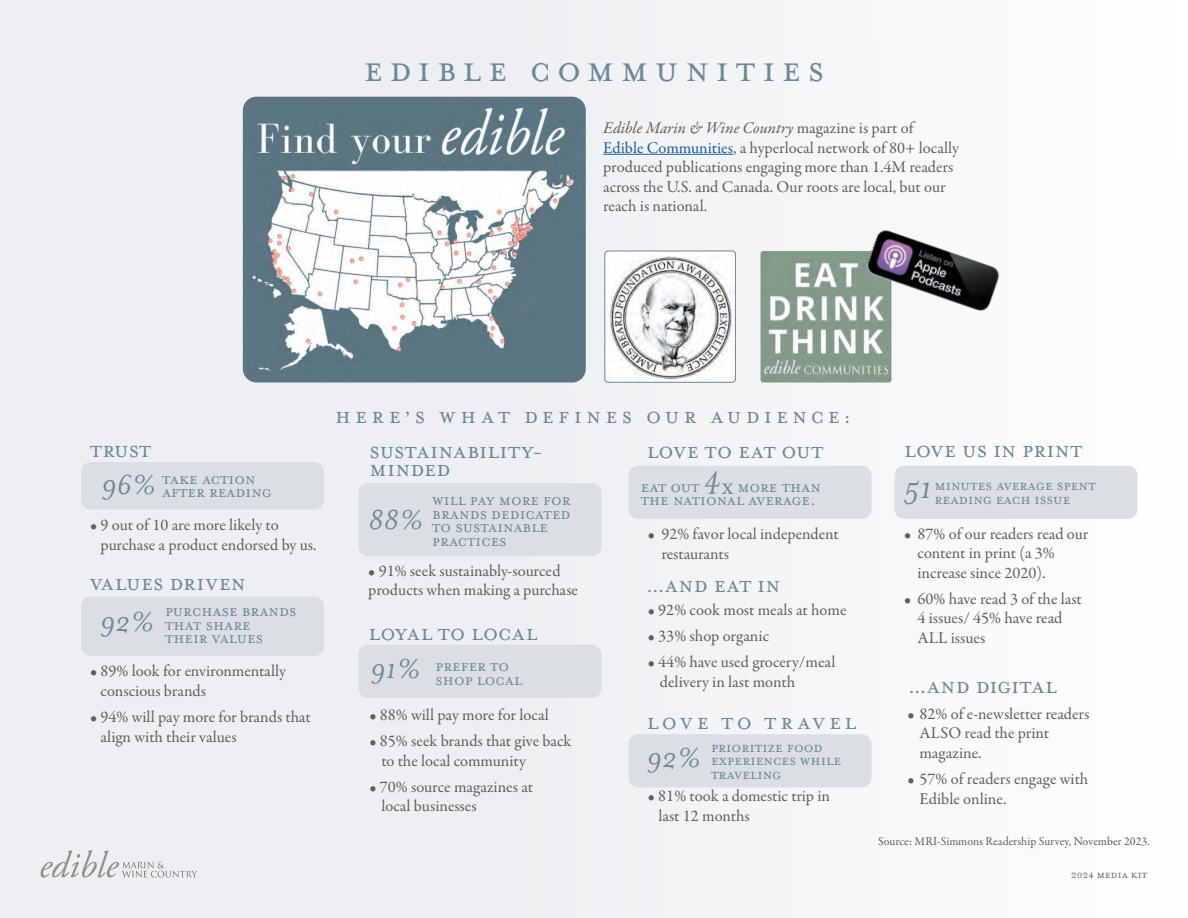
<style>
.page{position:relative;width:1188px;height:918px;background:#edeff2}
.page>*{position:absolute;margin:0;border:0;box-sizing:border-box;transform-origin:0 0}
.Subheads_17_MrsEav_RomPetCap{font:40.5px "Mrs Eaves Petite Caps OT";letter-spacing:.16em;color:#6d8898}
.Body_Text_11_14_GarPremier_Drk_Grey{font:italic 34.5px "Mrs Eaves OT";color:#6d8898}
.Body_Text_11_14_GarPremier_Drk_Grey-2{font:italic 31.5px "Mrs Eaves OT";color:#6d8898}
.capsule_heads{font:25.5px/18px "Mrs Eaves Petite Caps OT";letter-spacing:.01em;color:#6d8898}
.Subheads_17_MrsEav_RomPetCap-2{font:25.5px "Mrs Eaves Petite Caps OT";letter-spacing:.165em;color:#6d8898}
.capsule_heads-2{font:25.5px "Mrs Eaves Petite Caps OT";letter-spacing:.15em;color:#6d8898}
.Body_Text_11_14_GarPremier_Drk_Grey-3{font:18px/13.5px "Mrs Eaves All Small Caps OT";color:#6d8898}
.Body_Text_11_14_GarPremier_Drk_Grey-4{font:16.5px/19.5px "Garamond Premr Pro";color:#5e5e5a}
.Body_Text_11_14_GarPremier_Drk_Grey-5{font:16.5px/13.5px "Mrs Eaves All Small Caps OT";color:#6d8898}
.t1{font:12px "Garamond Premr Pro";color:#5e5e5a}
.t2{font:12px "Mrs Eaves All Small Caps OT";letter-spacing:.01em;color:#6a6a67}
.s1{font-style:italic}
.s2{color:#175d9e}
.s3{font-family:"Mrs Eaves OT";font-style:italic;font-size:31.5px}
</style>
<div class="page">
<div style="left:462px;top:0;width:726px;height:918px;background:#f6f7f9"></div>
<svg style="left:41px;top:850px;width:156px;height:27px"></svg>
<hr style="left:603px;top:154px;width:130px;height:1px;background:#175d9e">
<div style="left:81px;top:462px;width:243px;height:48px;background:#dbdfe3;border-radius:10px"></div>
<div style="left:358px;top:483px;width:244px;height:73px;background:#dbdfe3;border-radius:10px"></div>
<div style="left:81px;top:597px;width:243px;height:59px;background:#dbdfe3;border-radius:10px"></div>
<div style="left:358px;top:645px;width:244px;height:53px;background:#dbdfe3;border-radius:10px"></div>
<img style="left:243px;top:97px;width:343px;height:285px">
<img style="left:760px;top:251px;width:132px;height:132px">
<img style="left:863px;top:230px;width:136px;height:87px">
<div style="left:895px;top:466px;width:243px;height:53px;background:#dbdfe3;border-radius:10px"></div>
<div style="left:629px;top:466px;width:243px;height:53px;background:#dbdfe3;border-radius:10px"></div>
<div style="left:629px;top:734px;width:243px;height:53px;background:#dbdfe3;border-radius:10px"></div>
<img style="left:605px;top:251px;width:130px;height:131px">
<div style="left:605px;top:251px;width:131px;height:131px;border:1px solid #6d8898;border-radius:3px"></div>
<p class="Subheads_17_MrsEav_RomPetCap" style="left:364px;top:46px;width:462px">EDIBLE COMMUNITIES</p>
<p class="Body_Text_11_14_GarPremier_Drk_Grey-4" style="left:603px;top:119px;width:357px"><span class="s1">Edible Marin &amp; Wine Country</span> magazine is part of<br><span class="s2">Edible Communities</span>, a hyperlocal network of 80+ locally produced publications engaging more than 1.4M readers across the U.S. and Canada. Our roots are local, but our reach is national.</p>
<p class="capsule_heads" style="left:90px;top:441px;width:63px">TRUST</p>
<p class="Body_Text_11_14_GarPremier_Drk_Grey-3" style="left:162px;top:472px;width:111px;text-indent:-61px"><span class="s3">96%</span> take action after reading</p>
<p class="Body_Text_11_14_GarPremier_Drk_Grey-4" style="left:100px;top:516px;width:218px;text-indent:-10px">• 9 out of 10 are more likely to purchase a product endorsed by us.</p>
<p class="capsule_heads" style="left:90px;top:574px;width:157px">VALUES DRIVEN</p>
<p class="Body_Text_11_14_GarPremier_Drk_Grey-2" style="left:100px;top:605px;width:56px">92%</p>
<p class="Body_Text_11_14_GarPremier_Drk_Grey-3" style="left:165px;top:605px;width:133px">purchase brands that share their values</p>
<p class="Body_Text_11_14_GarPremier_Drk_Grey-4" style="left:100px;top:662px;width:187px;text-indent:-10px">• 89% look for environmentally conscious brands</p>
<p class="Body_Text_11_14_GarPremier_Drk_Grey-4" style="left:100px;top:708px;width:212px;text-indent:-10px">• 94% will pay more for brands that align with their values</p>
<p class="Subheads_17_MrsEav_RomPetCap-2" style="left:335px;top:402px;width:518px">HERE’S WHAT DEFINES OUR AUDIENCE:</p>
<p class="capsule_heads" style="left:370px;top:442px;width:175px">SUSTAINABILITY-<br>MINDED</p>
<p class="Body_Text_11_14_GarPremier_Drk_Grey-3" style="left:432px;top:493px;width:140px">will pay more for brands dedicated to sustainable practices</p>
<p class="Body_Text_11_14_GarPremier_Drk_Grey-2" style="left:368px;top:503px;width:56px">88%</p>
<p class="Body_Text_11_14_GarPremier_Drk_Grey-4" style="left:368px;top:561px;width:211px">• 91% seek sustainably-sourced products when making a purchase</p>
<p class="capsule_heads" style="left:369px;top:623px;width:170px">LOYAL TO LOCAL</p>
<p class="Body_Text_11_14_GarPremier_Drk_Grey-2" style="left:370px;top:652px;width:52px">91%</p>
<p class="Body_Text_11_14_GarPremier_Drk_Grey-3" style="left:436px;top:659px;width:88px">prefer to shop local</p>
<p class="Body_Text_11_14_GarPremier_Drk_Grey-4" style="left:369px;top:705px;width:181px">• 88% will pay more for local</p>
<p class="Body_Text_11_14_GarPremier_Drk_Grey-4" style="left:381px;top:731px;width:192px;text-indent:-12px">• 85% seek brands that give back to the local community</p>
<p class="Body_Text_11_14_GarPremier_Drk_Grey-4" style="left:381px;top:777px;width:153px;text-indent:-12px">• 70% source magazines at local businesses</p>
<p class="capsule_heads" style="left:647px;top:442px;width:178px">LOVE TO EAT OUT</p>
<p class="Body_Text_11_14_GarPremier_Drk_Grey" style="left:704px;top:459px;width:31px">4<sub>x</sub></p>
<p class="Body_Text_11_14_GarPremier_Drk_Grey-3" style="left:641px;top:480px;width:182px;text-align:right">more than<br>the national average.</p>
<p class="Body_Text_11_14_GarPremier_Drk_Grey-3" style="left:641px;top:480px;width:60px">Eat out</p>
<p class="Body_Text_11_14_GarPremier_Drk_Grey-4" style="left:661px;top:524px;width:179px;text-indent:-13px">• 92% favor local independent restaurants</p>
<p class="capsule_heads" style="left:647px;top:576px;width:135px">…AND EAT IN</p>
<p class="Body_Text_11_14_GarPremier_Drk_Grey-4" style="left:648px;top:600px;width:200px">• 92% cook most meals at home</p>
<p class="Body_Text_11_14_GarPremier_Drk_Grey-4" style="left:648px;top:626px;width:123px">• 33% shop organic</p>
<p class="Body_Text_11_14_GarPremier_Drk_Grey-4" style="left:660px;top:653px;width:177px;text-indent:-12px">• 44% have used grocery/meal delivery in last month</p>
<p class="capsule_heads-2" style="left:647px;top:707px;width:211px">LOVE TO TRAVEL</p>
<p class="Body_Text_11_14_GarPremier_Drk_Grey-2" style="left:646px;top:740px;width:56px">92%</p>
<p class="Body_Text_11_14_GarPremier_Drk_Grey-5" style="left:711px;top:740px;width:132px">prioritize food experiences while traveling</p>
<p class="Body_Text_11_14_GarPremier_Drk_Grey-4" style="left:658px;top:787px;width:173px;text-indent:-10px">• 81% took a domestic trip in last 12 months</p>
<p class="capsule_heads" style="left:904px;top:441px;width:180px">LOVE US IN PRINT</p>
<p class="Body_Text_11_14_GarPremier_Drk_Grey" style="left:904px;top:469px;width:30px">51</p>
<p class="Body_Text_11_14_GarPremier_Drk_Grey-5" style="left:935px;top:479px;width:163px">minutes average spent reading each issue</p>
<p class="Body_Text_11_14_GarPremier_Drk_Grey-4" style="left:918px;top:524px;width:172px;text-indent:-13px">• 87% of our readers read our content in print (a 3% increase since 2020).</p>
<p class="Body_Text_11_14_GarPremier_Drk_Grey-4" style="left:918px;top:589px;width:166px;text-indent:-13px">• 60% have read 3 of the last<br>4 issues/ 45% have read<br>ALL issues</p>
<p class="capsule_heads" style="left:909px;top:676px;width:149px">…AND DIGITAL</p>
<p class="Body_Text_11_14_GarPremier_Drk_Grey-4" style="left:919px;top:704px;width:171px;text-indent:-12px">• 82% of e-newsletter readers<br>ALSO read the print magazine.</p>
<p class="Body_Text_11_14_GarPremier_Drk_Grey-4" style="left:919px;top:770px;width:170px;text-indent:-12px">• 57% of readers engage with<br>Edible online.</p>
<p class="t1" style="left:878px;top:834px;width:273px">Source: MRI-Simmons Readership Survey, November 2023.</p>
<p class="t2" style="left:1071px;top:868px;width:78px">2024 Media Kit</p>
</div>
